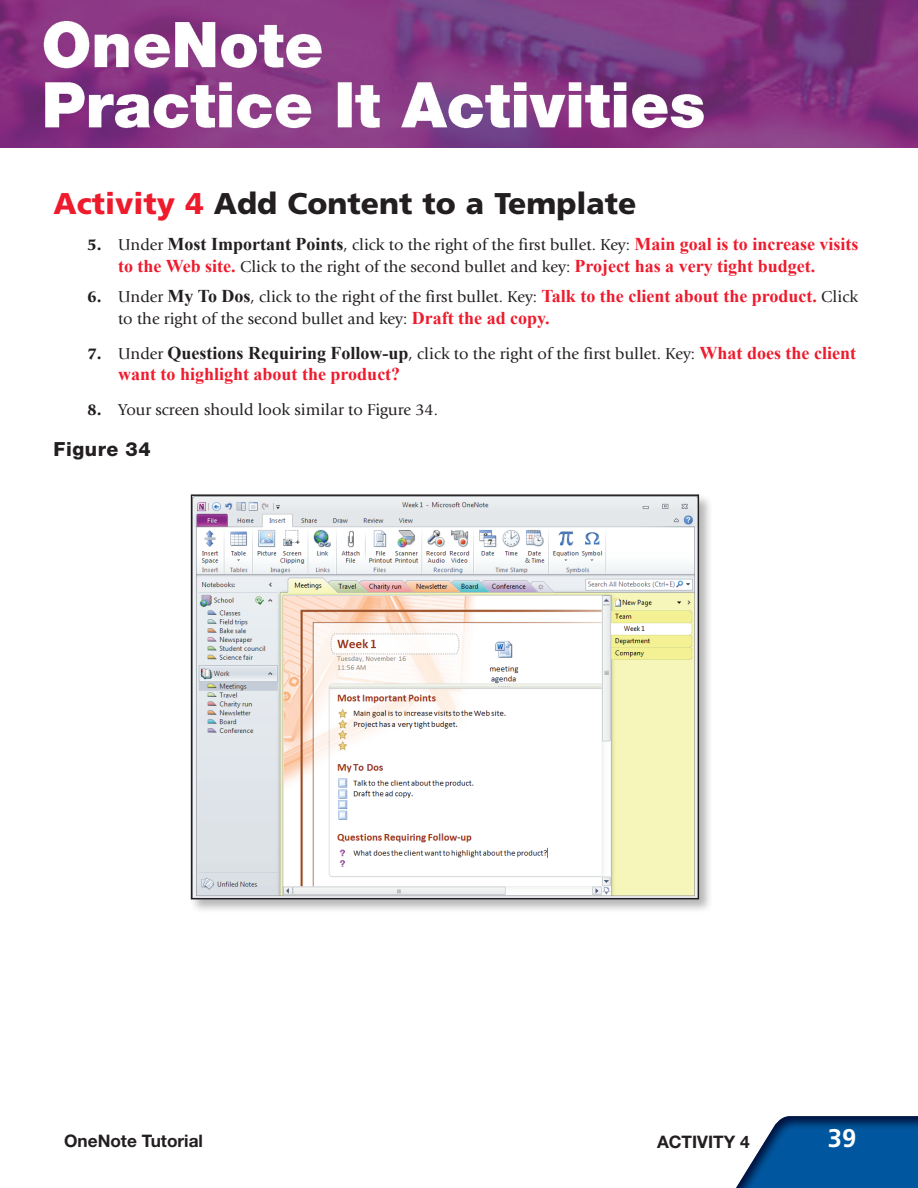
<style>
.page{position:relative;width:918px;height:1188px;background:#fff}
.page>*{position:absolute;margin:0;border:0;box-sizing:border-box;transform-origin:0 0}
.t1{font:900 30px "Frutiger LT Std";color:#231f20}
.t2{font:700 25.5px "Frutiger LT Std";color:#fff}
.t3{font:800 19.5px "Helvetica Neue LT Std";letter-spacing:.03em;color:#231f20}
.t4{font:700 18px "Times New Roman";color:#ee1b2d}
.t5{font:700 17.25px "Helvetica Neue LT Std";color:#231f20}
.t6{font:16.5px/21.6px "Giovanni Std";color:#231f20}
.s1{color:#ee1b2d}
.s2{font-weight:900}
.s3{font-family:"Times New Roman";font-weight:700;font-size:18px}
.s4{font-family:"Times New Roman";font-weight:700;font-size:18px;color:#ee1b2d}
.s5{font-family:"Giovanni Std";font-weight:400;font-size:16.5px;color:#231f20}
</style>
<div class="page">
<img style="left:0;top:0;width:918px;height:147px">
<img style="left:736px;top:1116px;width:182px;height:72px">
<div style="left:189px;top:493px;width:525px;height:421px;background:#231f20;opacity:.33"></div>
<img style="left:194px;top:497px;width:502px;height:399px">
<div style="left:191px;top:494px;width:508px;height:405px;border:2px solid #231f20"></div>
<h1 class="t1" style="left:54px;top:185px;width:584px"><span class="s1">Activity 4</span> Add Content to a Template</h1>
<p class="t6" style="left:88px;top:234px;width:773px"><span class="s2">5.</span> Under <span class="s3">Most Important Points</span>, click to the right of the first bullet. Key: <span class="s4">Main goal is to increase visits</span></p>
<p class="t4" style="left:118px;top:253px;width:699px">to the Web site. <span class="s5">Click to the right of the second bullet and key:</span> Project has a very tight budget.</p>
<p class="t6" style="left:118px;top:286px;width:741px;text-indent:-31px"><span class="s2">6.</span> Under <span class="s3">My To Dos</span>, click to the right of the first bullet. Key: <span class="s4">Talk to the client about the product.</span> Click to the right of the second bullet and key: <span class="s4">Draft the ad copy.</span></p>
<p class="t6" style="left:88px;top:343px;width:770px"><span class="s2">7.</span> Under <span class="s3">Questions Requiring Follow-up</span>, click to the right of the first bullet. Key: <span class="s4">What does the client</span></p>
<p class="t4" style="left:118px;top:362px;width:284px">want to highlight about the product?</p>
<p class="t6" style="left:88px;top:399px;width:352px"><span class="s2">8.</span> Your screen should look similar to Figure 34.</p>
<p class="t3" style="left:54px;top:438px;width:99px">Figure 34</p>
<p class="t5" style="left:64px;top:1130px;width:140px">OneNote Tutorial</p>
<p class="t5" style="left:657px;top:1131px;width:94px">ACTIVITY 4</p>
<h2 class="t2" style="left:828px;top:1123px;width:30px">39</h2>
</div>
